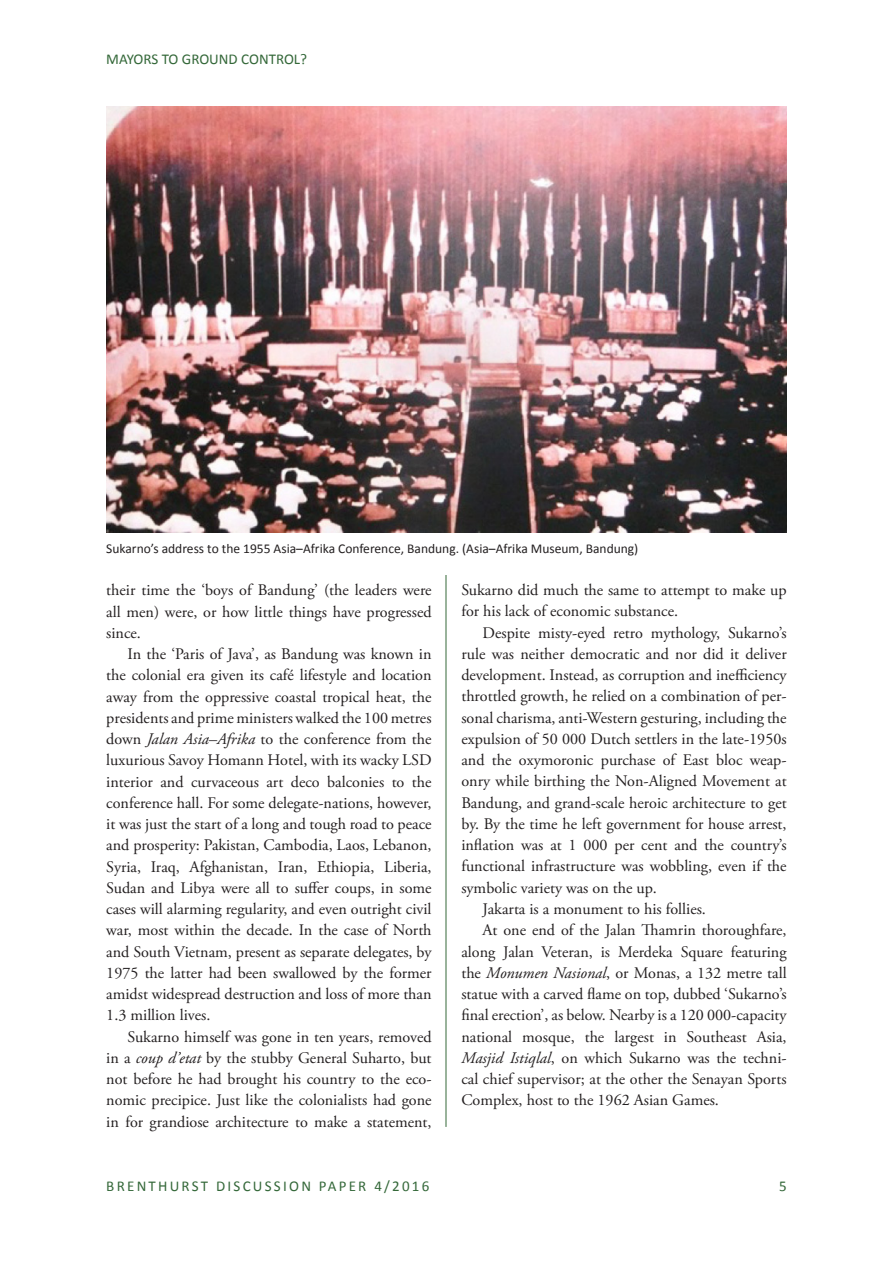
<style>
.page{position:relative;width:893px;height:1263px;background:#fff}
.page>*{position:absolute;margin:0;border:0;box-sizing:border-box;transform-origin:0 0}
.Body_Text{font:16.2px/21.3px "Adobe Garamond Pro";color:#231f20;text-align:justify}
.t1{font:15px "Calibri";letter-spacing:.15em;color:#346839}
.t2{font:15px "Calibri";color:#346839}
.Body_Caption{font:13.5px "Calibri";color:#231f20}
.s1{font-style:italic}
</style>
<div class="page">
<hr style="left:445px;top:106px;width:1px;height:1021px;background:#346839">
<div style="left:106px;top:518px;width:681px;height:57px;background:#fff"></div>
<img style="left:106px;top:106px;width:681px;height:427px">
<p class="t2" style="left:106px;top:49px;width:202px">MAYORS TO GROUND CONTROL?</p>
<p class="Body_Caption" style="left:106px;top:540px;width:534px">Sukarno’s address to the 1955 Asia–Afrika Conference, Bandung. (Asia–Afrika Museum, Bandung)</p>
<p class="Body_Text" style="left:106px;top:580px;width:327px">their time the ‘boys of Bandung’ (the leaders were all men) were, or how little things have progressed since.</p>
<p class="Body_Text" style="left:106px;top:644px;width:327px;text-indent:21px">In the ‘Paris of Java’, as Bandung was known in the colonial era given its café lifestyle and location away from the oppressive coastal tropical heat, the presidents and prime ministers walked the 100 metres down <span class="s1">Jalan Asia–Afrika</span> to the conference from the luxurious Savoy Homann Hotel, with its wacky LSD interior and curvaceous art deco balconies to the conference hall. For some delegate-nations, however, it was just the start of a long and tough road to peace and prosperity: Pakistan, Cambodia, Laos, Lebanon, Syria, Iraq, Afghanistan, Iran, Ethiopia, Liberia, Sudan and Libya were all to suffer coups, in some cases will alarming regularity, and even outright civil war, most within the decade. In the case of North and South Vietnam, present as separate delegates, by 1975 the latter had been swallowed by the former amidst widespread destruction and loss of more than 1.3 million lives.</p>
<p class="Body_Text" style="left:106px;top:1026px;width:327px;text-indent:21px">Sukarno himself was gone in ten years, removed in a <span class="s1">coup d’etat</span> by the stubby General Suharto, but not before he had brought his country to the eco&shy;nomic precipice. Just like the colonialists had gone in for grandiose architecture to make a statement,</p>
<p class="Body_Text" style="left:461px;top:580px;width:327px">Sukarno did much the same to attempt to make up for his lack of economic substance.</p>
<p class="Body_Text" style="left:461px;top:622px;width:327px;text-indent:21px">Despite misty-eyed retro mythology, Sukarno’s rule was neither democratic and nor did it deliver development. Instead, as corruption and inefficiency throttled growth, he relied on a combination of per&shy;sonal charisma, anti-Western gesturing, including the expulsion of 50 000 Dutch settlers in the late-1950s and the oxymoronic purchase of East bloc weap&shy;onry while birthing the Non-Aligned Movement at Bandung, and grand-scale heroic architecture to get by. By the time he left government for house arrest, inflation was at 1 000 per cent and the country’s functional infrastructure was wobbling, even if the symbolic variety was on the up.</p>
<p class="Body_Text" style="left:483px;top:899px;width:225px">Jakarta is a monument to his follies.</p>
<p class="Body_Text" style="left:461px;top:920px;width:327px;text-indent:21px">At one end of the Jalan Thamrin thoroughfare, along Jalan Veteran, is Merdeka Square featuring the <span class="s1">Monumen Nasional</span>, or Monas, a 132 metre tall statue with a carved flame on top, dubbed ‘Sukarno’s final erection’, as below. Nearby is a 120 000-capacity national mosque, the largest in Southeast Asia, <span class="s1">Masjid Istiqlal</span>, on which Sukarno was the techni&shy;cal chief supervisor; at the other the Senayan Sports Complex, host to the 1962 Asian Games.</p>
<p class="t1" style="left:106px;top:1176px;width:325px">BRENTHURST DISCUSSION PAPER 4/2016</p>
<p class="t1" style="left:779px;top:1176px;width:9px">5</p>
</div>
